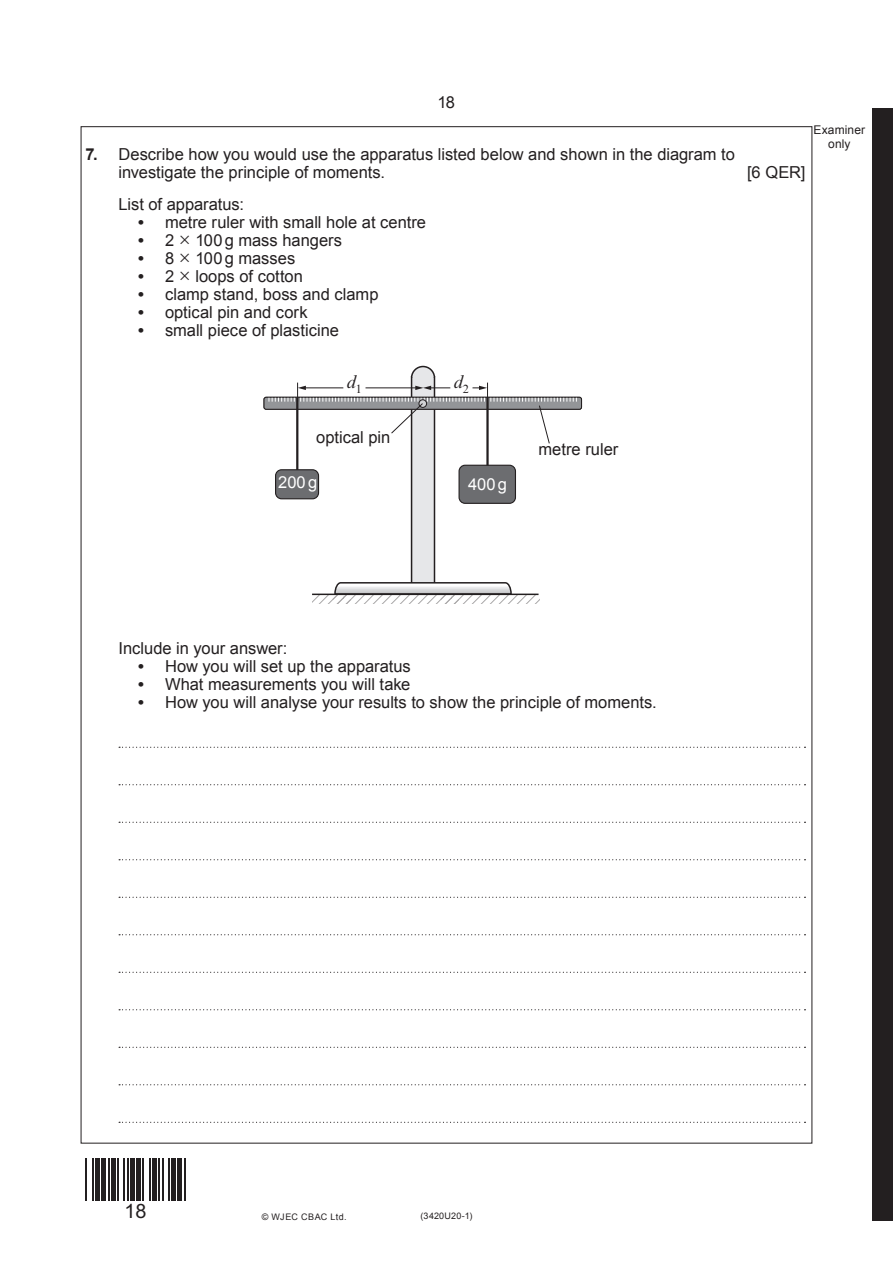
<style>
.page{position:relative;width:893px;height:1263px;background:#fff}
.page>*{position:absolute;margin:0;border:0;box-sizing:border-box;transform-origin:0 0}
.t1{font:19.8px "Arial";color:#231f20}
.t2{font:italic 18px "Times NRMT Pro";color:#231f20}
.a_____Text{font:16.5px "Arial WGL";color:#231f20}
._1___Text{font:16.5px/18px "Arial WGL";color:#231f20}
.t3{font:16.5px "Arial WGL";color:#fff}
.t4{font:12px "Arial WGL";letter-spacing:.01em;color:#231f20}
.d_l_for_command_4{font:9px "Arial WGL";letter-spacing:.035em;color:#231f20}
.s1{font-weight:700}
.s2{font-family:"Times NRMT Pro";font-size:18px}
</style>
<div class="page">
<div style="left:873px;top:108px;width:20px;height:1112px;background:#231f20"></div>
<hr style="left:86px;top:1159px;width:1px;height:42px;background:#231f20">
<hr style="left:92px;top:1159px;width:2px;height:42px;background:#231f20">
<div style="left:95px;top:1159px;width:5px;height:42px;background:#231f20"></div>
<div style="left:101px;top:1159px;width:5px;height:42px;background:#231f20"></div>
<hr style="left:108px;top:1159px;width:1px;height:42px;background:#231f20">
<div style="left:111px;top:1159px;width:5px;height:42px;background:#231f20"></div>
<hr style="left:117px;top:1159px;width:2px;height:42px;background:#231f20">
<hr style="left:124px;top:1159px;width:1px;height:42px;background:#231f20">
<hr style="left:127px;top:1159px;width:1px;height:42px;background:#231f20">
<div style="left:130px;top:1159px;width:5px;height:42px;background:#231f20"></div>
<div style="left:136px;top:1159px;width:5px;height:42px;background:#231f20"></div>
<hr style="left:143px;top:1159px;width:1px;height:42px;background:#231f20">
<hr style="left:149px;top:1159px;width:2px;height:42px;background:#231f20">
<div style="left:152px;top:1159px;width:5px;height:42px;background:#231f20"></div>
<hr style="left:159px;top:1159px;width:1px;height:42px;background:#231f20">
<hr style="left:162px;top:1159px;width:1px;height:42px;background:#231f20">
<hr style="left:168px;top:1159px;width:2px;height:42px;background:#231f20">
<div style="left:171px;top:1159px;width:5px;height:42px;background:#231f20"></div>
<hr style="left:178px;top:1159px;width:4px;height:42px;background:#231f20">
<hr style="left:184px;top:1159px;width:1px;height:42px;background:#231f20">
<svg style="left:119px;top:747px;width:686px;height:1px"></svg>
<svg style="left:119px;top:784px;width:686px;height:1px"></svg>
<svg style="left:119px;top:822px;width:686px;height:1px"></svg>
<svg style="left:119px;top:859px;width:686px;height:1px"></svg>
<svg style="left:119px;top:897px;width:686px;height:1px"></svg>
<svg style="left:119px;top:934px;width:686px;height:1px"></svg>
<svg style="left:119px;top:972px;width:686px;height:1px"></svg>
<svg style="left:119px;top:1009px;width:686px;height:1px"></svg>
<svg style="left:119px;top:1047px;width:686px;height:1px"></svg>
<svg style="left:119px;top:1084px;width:686px;height:1px"></svg>
<svg style="left:119px;top:1122px;width:686px;height:1px"></svg>
<svg style="left:312px;top:595px;width:227px;height:8px"></svg>
<svg style="left:269px;top:365px;width:308px;height:230px"></svg>
<div style="left:276px;top:470px;width:43px;height:29px;background:#6c6d70;border-radius:6px"></div>
<div style="left:275px;top:469px;width:44px;height:30px;border:1px solid #231f20;border-radius:6px"></div>
<hr style="left:486px;top:397px;width:3px;height:79px;background:#231f20">
<div style="left:459px;top:465px;width:56px;height:38px;background:#6c6d70;border-radius:6px"></div>
<div style="left:458px;top:465px;width:58px;height:39px;border:1px solid #231f20;border-radius:6px"></div>
<p class="_1___Text" style="left:437px;top:93px;width:19px">18</p>
<p class="_1___Text" style="left:118px;top:146px;width:618px;text-indent:-33px"><span class="s1">7.</span> Describe how you would use the apparatus listed below and shown in the diagram to investigate the principle of moments.</p>
<p class="_1___Text" style="left:118px;top:195px;width:127px">List of apparatus:</p>
<p class="a_____Text" style="left:138px;top:211px;width:289px"><span class="s1">•</span> metre ruler with small hole at centre</p>
<p class="a_____Text" style="left:138px;top:229px;width:205px"><span class="s1">•</span> 2 <span class="s2">×</span> 100g mass hangers</p>
<p class="a_____Text" style="left:138px;top:247px;width:159px"><span class="s1">•</span> 8 <span class="s2">×</span> 100g masses</p>
<p class="a_____Text" style="left:138px;top:265px;width:166px"><span class="s1">•</span> 2 <span class="s2">×</span> loops of cotton</p>
<p class="a_____Text" style="left:138px;top:283px;width:242px"><span class="s1">•</span> clamp stand, boss and clamp</p>
<p class="a_____Text" style="left:138px;top:301px;width:171px"><span class="s1">•</span> optical pin and cork</p>
<p class="a_____Text" style="left:138px;top:319px;width:202px"><span class="s1">•</span> small piece of plasticine</p>
<p class="t2" style="left:347px;top:372px;width:16px">d<sub>1</sub></p>
<p class="t2" style="left:454px;top:372px;width:16px">d<sub>2</sub></p>
<p class="_1___Text" style="left:316px;top:429px;width:76px">optical pin</p>
<p class="t3" style="left:278px;top:471px;width:40px">200 g</p>
<p class="t3" style="left:468px;top:473px;width:40px">400 g</p>
<p class="_1___Text" style="left:539px;top:440px;width:81px">metre ruler</p>
<p class="_1___Text" style="left:747px;top:164px;width:60px">[6 QER]</p>
<p class="t4" style="left:813px;top:122px;width:53px">Examiner</p>
<p class="t4" style="left:828px;top:135px;width:24px">only</p>
<p class="_1___Text" style="left:118px;top:639px;width:170px">Include in your answer:</p>
<p class="a_____Text" style="left:138px;top:655px;width:274px"><span class="s1">•</span> How you will set up the apparatus</p>
<p class="a_____Text" style="left:138px;top:673px;width:274px"><span class="s1">•</span> What measurements you will take</p>
<p class="a_____Text" style="left:138px;top:691px;width:520px"><span class="s1">•</span> How you will analyse your results to show the principle of moments.</p>
<p class="t1" style="left:125px;top:1198px;width:24px">18</p>
<p class="d_l_for_command_4" style="left:421px;top:1210px;width:53px">(3420U20-1)</p>
<p class="d_l_for_command_4" style="left:262px;top:1210px;width:86px">© WJEC CBAC Ltd.</p>
</div>
